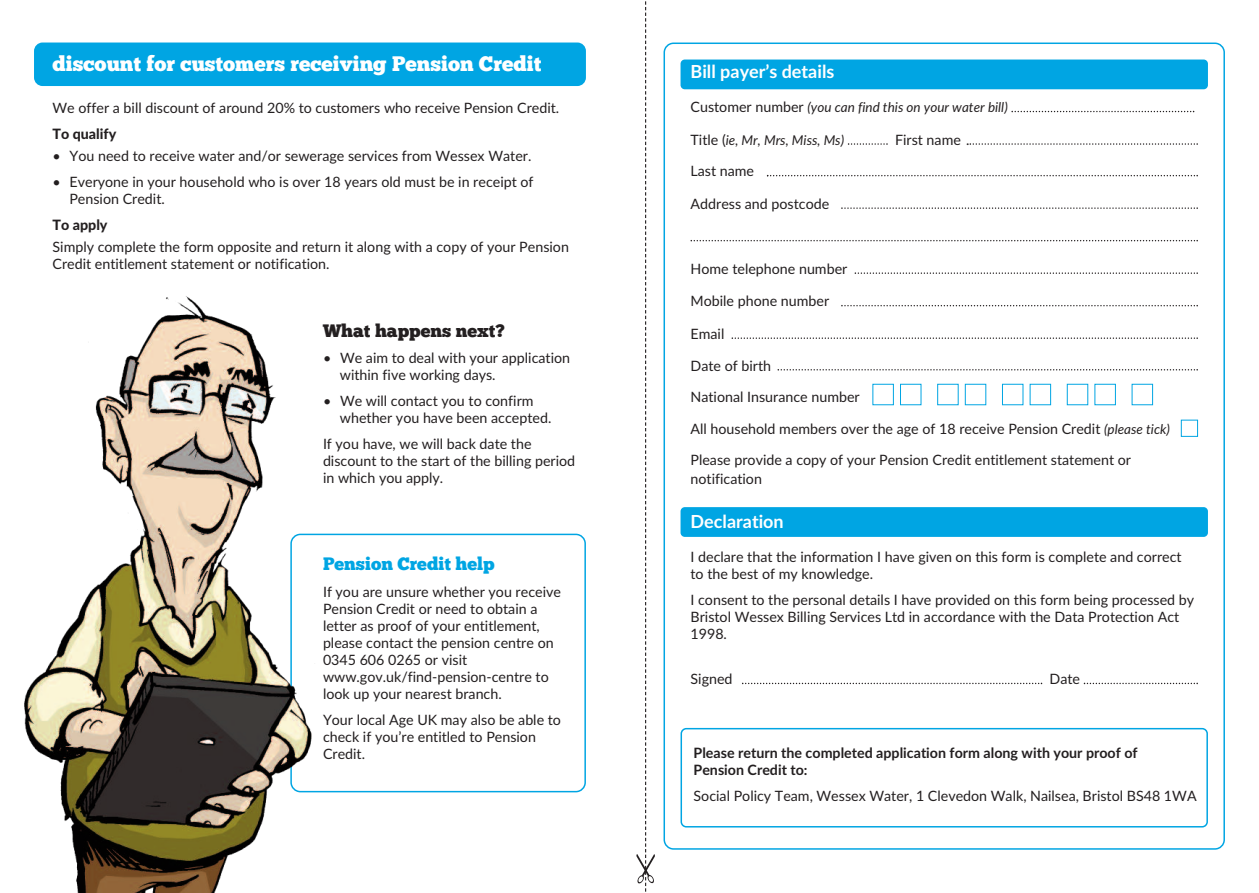
<style>
.page{position:relative;width:1259px;height:893px;background:#fff}
.page>*{position:absolute;margin:0;border:0;box-sizing:border-box;transform-origin:0 0}
.t1{font:21px "Chunk Five";color:#fff}
.t2{font:700 18px "Lato";color:#fff}
.t3{font:18px "Chunk Five";color:#00a5e3}
.t4{font:18px "Chunk Five";color:#231f20}
.t5{font:14.25px/17.1px "Lato";color:#231f20}
.t6{font:700 14.25px/17.1px "Lato";color:#231f20}
.t7{font:800 14.25px "Lato";color:#231f20}
.t8{font:italic 13.5px "Lato";color:#231f20}
.s1{font-style:normal;font-size:14.25px}
.s2{font-style:italic;font-size:13.5px}
</style>
<div class="page">
<svg style="left:663px;top:43px;width:562px;height:807px"></svg>
<svg style="left:319px;top:534px;width:267px;height:258px"></svg>
<div style="left:680px;top:60px;width:528px;height:29px;background:#00a5e3;border-radius:4px"></div>
<div style="left:680px;top:507px;width:528px;height:30px;background:#00a5e3;border-radius:4px"></div>
<svg style="left:680px;top:728px;width:528px;height:99px"></svg>
<div style="left:34px;top:43px;width:552px;height:43px;background:#00a5e3;border-radius:9px"></div>
<svg style="left:636px;top:1px;width:19px;height:891px"></svg>
<svg style="left:969px;top:143px;width:229px;height:2px"></svg>
<svg style="left:848px;top:143px;width:39px;height:2px"></svg>
<svg style="left:767px;top:175px;width:431px;height:1px"></svg>
<svg style="left:841px;top:207px;width:357px;height:2px"></svg>
<svg style="left:690px;top:240px;width:508px;height:1px"></svg>
<svg style="left:854px;top:272px;width:344px;height:2px"></svg>
<svg style="left:841px;top:305px;width:357px;height:1px"></svg>
<svg style="left:731px;top:337px;width:467px;height:2px"></svg>
<svg style="left:1011px;top:111px;width:183px;height:1px"></svg>
<svg style="left:777px;top:369px;width:421px;height:2px"></svg>
<svg style="left:742px;top:683px;width:300px;height:1px"></svg>
<svg style="left:1083px;top:683px;width:115px;height:1px"></svg>
<div style="left:1181px;top:420px;width:17px;height:17px;border:1px solid #00a5e3"></div>
<div style="left:900px;top:384px;width:21px;height:21px;border:1px solid #00a5e3"></div>
<div style="left:937px;top:384px;width:21px;height:21px;border:1px solid #00a5e3"></div>
<div style="left:965px;top:384px;width:21px;height:21px;border:1px solid #00a5e3"></div>
<div style="left:1002px;top:384px;width:21px;height:21px;border:1px solid #00a5e3"></div>
<div style="left:1067px;top:384px;width:21px;height:21px;border:1px solid #00a5e3"></div>
<div style="left:692px;top:745px;width:507px;height:73px;background:#fff"></div>
<img style="left:24px;top:296px;width:295px;height:597px">
<h1 class="t1" style="left:53px;top:52px;width:490px">discount for customers receiving Pension Credit</h1>
<p class="t5" style="left:53px;top:100px;width:508px">We offer a bill discount of around 20% to customers who receive Pension Credit.</p>
<p class="t7" style="left:53px;top:125px;width:65px">To qualify</p>
<p class="t5" style="left:53px;top:148px;width:480px">• You need to receive water and/or sewerage services from Wessex Water.</p>
<p class="t5" style="left:69px;top:173px;width:466px;text-indent:-17px">• Everyone in your household who is over 18 years old must be in receipt of<br>Pension Credit.</p>
<p class="t7" style="left:53px;top:216px;width:56px">To apply</p>
<p class="t5" style="left:53px;top:239px;width:518px">Simply complete the form opposite and return it along with a copy of your Pension<br>Credit entitlement statement or notification.</p>
<p class="t4" style="left:323px;top:320px;width:183px">What happens next?</p>
<p class="t5" style="left:340px;top:350px;width:232px;text-indent:-17px">• We aim to deal with your application within five working days.</p>
<p class="t5" style="left:340px;top:392px;width:213px;text-indent:-17px">• We will contact you to confirm whether you have been accepted.</p>
<p class="t5" style="left:323px;top:435px;width:254px">If you have, we will back date the discount to the start of the billing period in which you apply.</p>
<p class="t3" style="left:323px;top:553px;width:173px">Pension Credit help</p>
<p class="t5" style="left:323px;top:583px;width:239px">If you are unsure whether you receive<br>Pension Credit or need to obtain a letter as proof of your entitlement, please contact the pension centre on<br>0345 606 0265 or visit www.gov.uk/find-pension-centre to look up your nearest branch.</p>
<p class="t5" style="left:323px;top:711px;width:239px">Your local Age UK may also be able to check if you’re entitled to Pension<br>Credit.</p>
<p class="t2" style="left:690px;top:62px;width:145px">Bill payer’s details</p>
<p class="t8" style="left:690px;top:100px;width:319px"><span class="s1">Customer number</span> (you can find this on your water bill)</p>
<p class="t8" style="left:690px;top:132px;width:155px"><span class="s1">Title (</span>ie, Mr, Mrs, Miss, Ms)</p>
<p class="t5" style="left:895px;top:131px;width:76px">First name .</p>
<p class="t5" style="left:690px;top:163px;width:65px">Last name</p>
<p class="t5" style="left:690px;top:195px;width:140px">Address and postcode</p>
<p class="t5" style="left:690px;top:260px;width:158px">Home telephone number</p>
<p class="t5" style="left:690px;top:293px;width:140px">Mobile phone number</p>
<p class="t5" style="left:690px;top:325px;width:35px">Email</p>
<p class="t5" style="left:690px;top:357px;width:82px">Date of birth</p>
<p class="t5" style="left:690px;top:389px;width:171px">National Insurance number</p>
<p class="t5" style="left:690px;top:420px;width:481px">All household members over the age of 18 receive Pension Credit <span class="s2">(please tick)</span></p>
<p class="t5" style="left:690px;top:451px;width:442px;line-height:18.6px">Please provide a copy of your Pension Credit entitlement statement or notification</p>
<p class="t2" style="left:690px;top:511px;width:95px">Declaration</p>
<p class="t5" style="left:690px;top:549px;width:492px">I declare that the information I have given on this form is complete and correct to the best of my knowledge.</p>
<p class="t5" style="left:690px;top:591px;width:505px">I consent to the personal details I have provided on this form being processed by<br>Bristol Wessex Billing Services Ltd in accordance with the Data Protection Act<br>1998.</p>
<p class="t5" style="left:690px;top:671px;width:44px">Signed</p>
<p class="t5" style="left:1049px;top:671px;width:32px">Date</p>
<p class="t6" style="left:693px;top:744px;width:446px">Please return the completed application form along with your proof of<br>Pension Credit to:</p>
<p class="t5" style="left:693px;top:787px;width:504px">Social Policy Team, Wessex Water, 1 Clevedon Walk, Nailsea, Bristol BS48 1WA</p>
</div>
